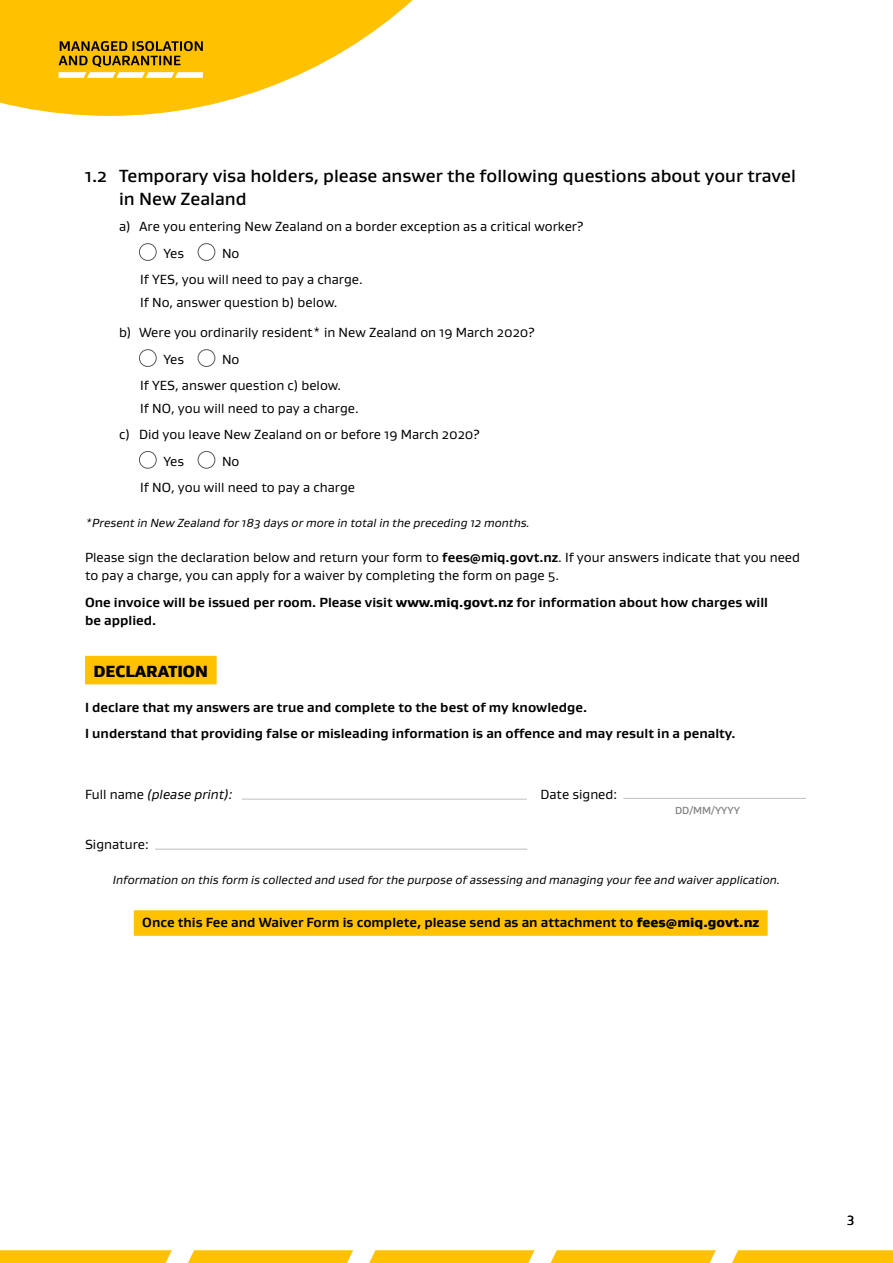
<style>
.page{position:relative;width:893px;height:1263px;background:#fff}
.page>*{position:absolute;margin:0;border:0;box-sizing:border-box;transform-origin:0 0}
._2_header{font:500 18px/22.5px "Gustan";color:#000}
._3_Yellow_box_header{font:900 16.5px "Gustan";color:#000}
.Body_no_space{font:13.5px "Gustan";color:#000}
.Body_no_space-2{font:700 13.5px/18px "Gustan";color:#000}
._4_Body{font:13.5px/18px "Gustan";color:#000}
._4_Body-2{font:700 13.5px "Gustan";color:#000}
.Body_no_space-3{font:italic 13.5px "Gustan";color:#000}
.Body_no_space-4{font:italic 12px "Gustan";color:#000}
._4_Body-3{font:italic 12px "Gustan";color:#000}
.SMALL_NOTES{font:500 10.5px "Gustan";color:#808285}
.s1{font-weight:700}
.s2{font-weight:800}
.s3{font-style:normal}
.s4{font-weight:900}
</style>
<div class="page">
<svg style="left:1px;top:0;width:412px;height:116px;fill:#ffc100"></svg>
<svg style="left:59px;top:41px;width:144px;height:37px;background:#c79f23"></svg>
<svg style="left:551px;top:1250px;width:165px;height:13px;background:#ffc40d"></svg>
<svg style="left:369px;top:1250px;width:166px;height:13px;background:#ffc40f"></svg>
<svg style="left:188px;top:1250px;width:165px;height:13px;background:#ffc40d"></svg>
<svg style="left:0;top:1250px;width:172px;height:13px;background:#ffc309"></svg>
<svg style="left:732px;top:1250px;width:161px;height:13px;background:#ffc309"></svg>
<div style="left:134px;top:910px;width:634px;height:26px;background:#ffc100"></div>
<div style="left:139px;top:243px;width:18px;height:18px;border:1px solid #58595b;border-radius:50%"></div>
<div style="left:198px;top:243px;width:17px;height:18px;border:1px solid #58595b;border-radius:50%"></div>
<div style="left:139px;top:349px;width:18px;height:18px;border:1px solid #58595b;border-radius:50%"></div>
<div style="left:198px;top:349px;width:17px;height:18px;border:1px solid #58595b;border-radius:50%"></div>
<div style="left:139px;top:451px;width:18px;height:18px;border:1px solid #58595b;border-radius:50%"></div>
<div style="left:198px;top:451px;width:17px;height:18px;border:1px solid #58595b;border-radius:50%"></div>
<div style="left:85px;top:656px;width:132px;height:28px;background:#ffc100"></div>
<hr style="left:242px;top:799px;width:285px;height:1px;background:#bcbec0">
<hr style="left:623px;top:798px;width:183px;height:1px;background:#bcbec0">
<hr style="left:155px;top:849px;width:372px;height:1px;background:#bcbec0">
<p class="_2_header" style="left:119px;top:164px;width:678px;text-indent:-34px">1.2 Temporary visa holders, please answer the following questions about your travel in New Zealand</p>
<p class="Body_no_space" style="left:119px;top:218px;width:466px">a) Are you entering New Zealand on a border exception as a critical worker?</p>
<p class="Body_no_space" style="left:163px;top:244px;width:22px">Yes</p>
<p class="Body_no_space" style="left:222px;top:244px;width:19px">No</p>
<p class="Body_no_space" style="left:140px;top:271px;width:224px">If YES, you will need to pay a charge.</p>
<p class="Body_no_space" style="left:140px;top:293px;width:199px">If No, answer question b) below.</p>
<p class="Body_no_space" style="left:119px;top:324px;width:417px">b) Were you ordinarily resident* in New Zealand on 19 March 2020?</p>
<p class="Body_no_space" style="left:163px;top:350px;width:22px">Yes</p>
<p class="Body_no_space" style="left:222px;top:350px;width:19px">No</p>
<p class="Body_no_space" style="left:140px;top:377px;width:202px">If YES, answer question c) below.</p>
<p class="Body_no_space" style="left:140px;top:399px;width:220px">If NO, you will need to pay a charge.</p>
<p class="Body_no_space" style="left:119px;top:426px;width:362px">c) Did you leave New Zealand on or before 19 March 2020?</p>
<p class="Body_no_space" style="left:163px;top:452px;width:22px">Yes</p>
<p class="Body_no_space" style="left:222px;top:452px;width:19px">No</p>
<p class="Body_no_space" style="left:140px;top:479px;width:216px">If NO, you will need to pay a charge</p>
<p class="_4_Body-3" style="left:85px;top:515px;width:446px">*Present in New Zealand for 183 days or more in total in the preceding 12 months.</p>
<p class="_4_Body" style="left:85px;top:548px;width:717px">Please sign the declaration below and return your form to <span class="s1">fees@miq.govt.nz</span>. If your answers indicate that you need to pay a charge, you can apply for a waiver by completing the form on page 5.</p>
<p class="Body_no_space-2" style="left:85px;top:593px;width:685px">One invoice will be issued per room. Please visit <span class="s2">www.miq.govt.nz</span> for information about how charges will be applied.</p>
<p class="_3_Yellow_box_header" style="left:94px;top:660px;width:116px">DECLARATION</p>
<p class="_4_Body-2" style="left:85px;top:698px;width:504px">I declare that my answers are true and complete to the best of my knowledge.</p>
<p class="_4_Body-2" style="left:85px;top:725px;width:652px">I understand that providing false or misleading information is an offence and may result in a penalty.</p>
<p class="Body_no_space-3" style="left:85px;top:785px;width:149px"><span class="s3">Full name</span> (please print):</p>
<p class="Body_no_space" style="left:540px;top:785px;width:78px">Date signed:</p>
<p class="SMALL_NOTES" style="left:675px;top:803px;width:67px">DD/MM/YYYY</p>
<p class="Body_no_space" style="left:85px;top:835px;width:65px">Signature:</p>
<p class="Body_no_space-4" style="left:113px;top:872px;width:669px">Information on this form is collected and used for the purpose of assessing and managing your fee and waiver application.</p>
<p class="Body_no_space-2" style="left:142px;top:913px;width:618px">Once this Fee and Waiver Form is complete, please send as an attachment to <span class="s4">fees@miq.govt.nz</span></p>
<p class="_4_Body" style="left:847px;top:1211px;width:9px">3</p>
</div>
